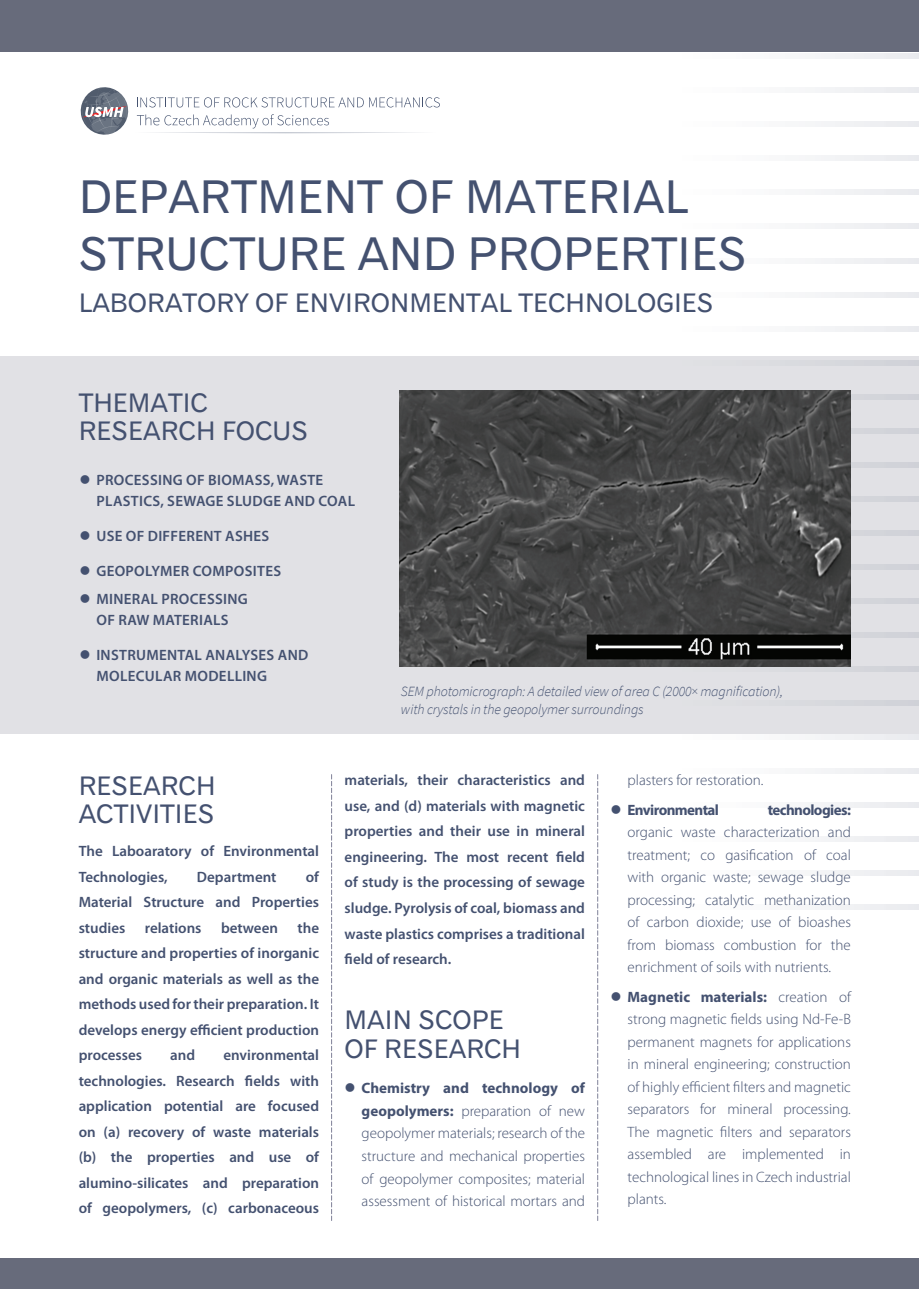
<style>
.page{position:relative;width:919px;height:1289px;background:#fff}
.page>*{position:absolute;margin:0;border:0;box-sizing:border-box;transform-origin:0 0}
.t1{font:45px/57px "Gothic 720 AT Roman B";color:#445170}
.t2{font:25.5px/28.5px "Gothic 720 AT Roman B";color:#445170}
.t3{font:300 15px/22.5px "Myriad Pro";color:#445170;text-align:justify}
.t4{font:600 15px/25.5px "Myriad Pro";color:#445170;text-align:justify}
.t5{font:600 15px/21px "Myriad Pro";letter-spacing:.02em;color:#445170}
.t6{font:700 15px "Myriad Pro";letter-spacing:-.04em;color:#445170}
.t7{font:italic 300 14.1px/17.7px "Source Sans Pro";letter-spacing:-.01em;color:#445170}
.s1{font-weight:700}
</style>
<div class="page">
<div style="left:659px;top:325px;width:259px;height:6px;background:#f6f7f8"></div>
<div style="left:659px;top:291px;width:259px;height:6px;background:#f6f7f8"></div>
<div style="left:659px;top:257px;width:259px;height:6px;background:#f6f7f8"></div>
<div style="left:659px;top:223px;width:259px;height:6px;background:#f6f7f8"></div>
<div style="left:659px;top:189px;width:259px;height:6px;background:#f6f7f8"></div>
<div style="left:659px;top:155px;width:259px;height:6px;background:#f6f7f8"></div>
<div style="left:659px;top:121px;width:259px;height:6px;background:#f6f7f8"></div>
<div style="left:659px;top:87px;width:259px;height:6px;background:#f6f7f8"></div>
<div style="left:659px;top:53px;width:259px;height:6px;background:#f6f7f8"></div>
<div style="left:659px;top:733px;width:259px;height:6px;background:#f6f7f8"></div>
<div style="left:659px;top:767px;width:259px;height:6px;background:#f6f7f8"></div>
<div style="left:659px;top:801px;width:259px;height:6px;background:#f6f7f8"></div>
<div style="left:659px;top:836px;width:259px;height:5px;background:#f6f7f8"></div>
<div style="left:659px;top:870px;width:259px;height:5px;background:#f6f7f8"></div>
<div style="left:659px;top:904px;width:259px;height:5px;background:#f6f7f8"></div>
<div style="left:0;top:356px;width:918px;height:378px;background:#e1e1e5"></div>
<div style="left:0;top:1258px;width:918px;height:30px;background:#676b7b"></div>
<div style="left:0;top:0;width:918px;height:51px;background:#676b7b"></div>
<svg style="left:597px;top:774px;width:1px;height:446px"></svg>
<svg style="left:331px;top:774px;width:1px;height:446px"></svg>
<svg style="left:80px;top:87px;width:360px;height:48px"></svg>
<img style="left:400px;top:390px;width:450px;height:276px">
<h1 class="t1" style="left:79px;top:168px;width:669px">DEPARTMENT OF MATERIAL<br>STRUCTURE AND PROPERTIES</h1>
<h2 class="t2" style="left:79px;top:289px;width:636px">LABORATORY OF ENVIRONMENTAL TECHNOLOGIES</h2>
<h2 class="t2" style="left:79px;top:388px;width:231px">THEMATIC<br>RESEARCH FOCUS</h2>
<p class="t5" style="left:96px;top:469px;width:260px;text-indent:-17px">● PROCESSING OF BIOMASS, WASTE<br>PLASTICS, SEWAGE SLUDGE AND COAL</p>
<p class="t5" style="left:79px;top:525px;width:191px">● USE OF DIFFERENT ASHES</p>
<p class="t5" style="left:79px;top:560px;width:203px">● GEOPOLYMER COMPOSITES</p>
<p class="t5" style="left:79px;top:587px;width:170px;text-align:center">● MINERAL PROCESSING<br>OF RAW MATERIALS</p>
<p class="t5" style="left:96px;top:643px;width:213px;text-indent:-17px">● INSTRUMENTAL ANALYSES AND<br>MOLECULAR MODELLING</p>
<p class="t7" style="left:401px;top:683px;width:383px">SEM photomicrograph: A detailed view of area C (2000× magnification), with crystals in the geopolymer surroundings</p>
<h2 class="t2" style="left:79px;top:771px;width:138px">RESEARCH<br>ACTIVITIES</h2>
<p class="t4" style="left:79px;top:838px;width:242px">The Laboaratory of Environmental<br>Technologies,</p>
<p class="t4" style="left:79px;top:863px;width:242px;text-indent:227px">of Material Structure and Properties studies</p>
<p class="t4" style="left:197px;top:863px;width:81px">Department</p>
<p class="t4" style="left:79px;top:914px;width:242px;text-indent:219px">the structure and properties of inorganic and organic materials as well as the methods used for their preparation. It develops energy efficient production processes</p>
<p class="t4" style="left:145px;top:914px;width:58px">relations</p>
<p class="t4" style="left:221px;top:914px;width:58px">between</p>
<p class="t4" style="left:79px;top:1042px;width:242px;text-indent:145px">environmental technologies. Research fields with application potential are focused on (a) recovery of waste materials (b) the properties and use of alumino-silicates and preparation of geopolymers, (c) carbonaceous</p>
<p class="t4" style="left:170px;top:1042px;width:26px">and</p>
<p class="t4" style="left:344px;top:767px;width:242px">materials, their characteristics and use, and (d) materials with magnetic properties and their use in mineral engineering. The most recent field of study is the processing of sewage sludge. Pyrolysis of coal, biomass and waste plastics comprises a traditional field of research.</p>
<h2 class="t2" style="left:344px;top:1005px;width:178px">MAIN SCOPE<br>OF RESEARCH</h2>
<p class="t3" style="left:361px;top:1077px;width:225px;text-indent:-17px">● <span class="s1">Chemistry and technology of geopolymers:</span> preparation of new geopolymer materials; research of the structure and mechanical properties of geopolymer composites; material assessment of historical mortars and</p>
<p class="t3" style="left:627px;top:769px;width:137px">plasters for restoration.</p>
<p class="t6" style="left:610px;top:800px;width:110px">● Environmental</p>
<p class="t6" style="left:767px;top:800px;width:85px">technologies:</p>
<p class="t3" style="left:627px;top:821px;width:225px">organic waste characterization and treatment; co gasification of coal with organic waste; sewage sludge processing; catalytic methanization of carbon dioxide; use of bioashes from biomass combustion for the enrichment of soils with nutrients.</p>
<p class="t3" style="left:627px;top:985px;width:225px;text-indent:-17px">● <span class="s1">Magnetic materials:</span> creation of strong magnetic fields using Nd-Fe-B permanent magnets for applications in mineral engineering; construction of highly efficient filters and magnetic separators for mineral processing.<br>The magnetic filters and separators assembled are implemented in technological lines in Czech industrial plants.</p>
</div>
